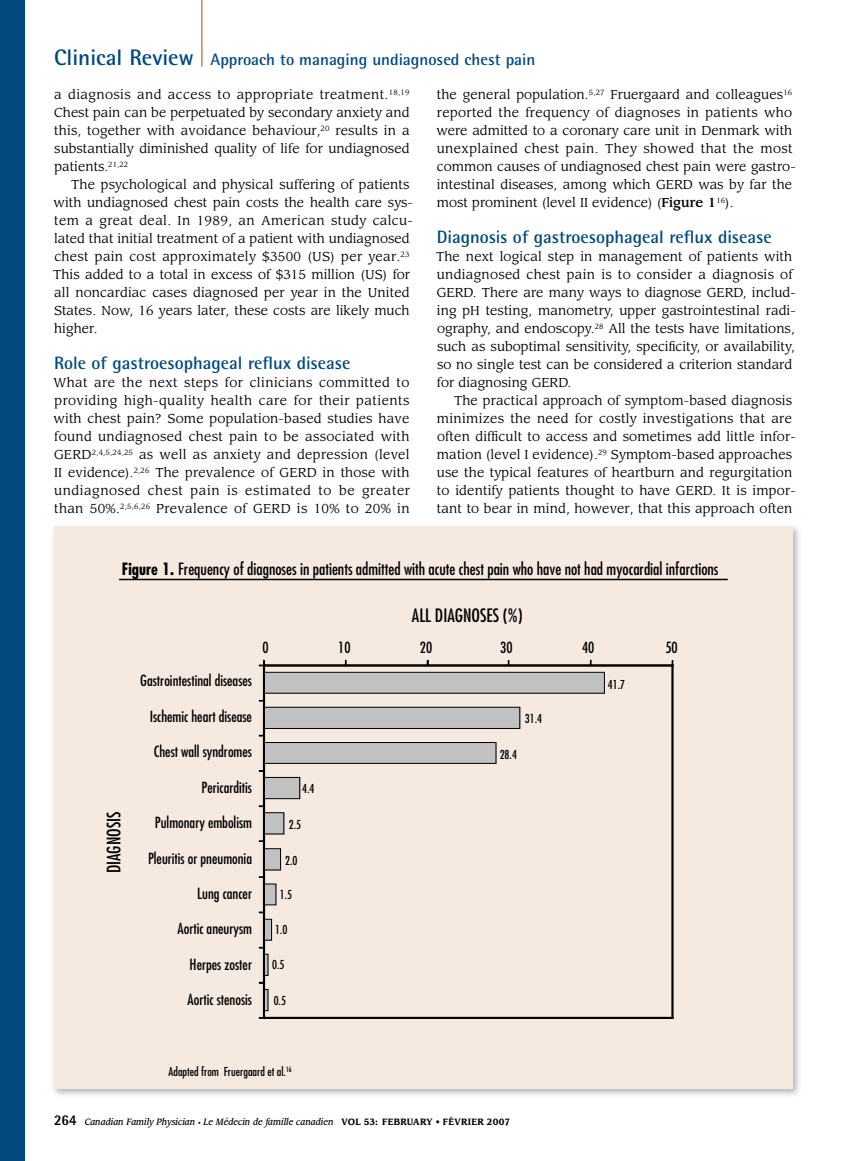
<style>
.page{position:relative;width:851px;height:1161px;background:#fff}
.page>*{position:absolute;margin:0;border:0;box-sizing:border-box;transform-origin:0 0}
.t1{font:700 18px "Rotis Semi Sans Std";color:#004a80}
.t2{font:condensed 18px "Futura";color:#000}
.t3{font:condensed 16.5px "Futura";color:#000}
.t4{font:700 16.5px "Rotis Semi Sans Std";color:#004a80}
.t5{font:condensed 15px "Futura";color:#000}
.t6{font:12.75px/18px "Leawood Std";letter-spacing:.01em;color:#000}
.t7{font:condensed 12px "Futura";color:#000}
.t8{font:italic 500 9px "Leawood Std";color:#000;scale:.9 1}
.s1{font-size:22.5px}
.s2{font-weight:500}
.s3{font-weight:700}
.s4{font-family:"Rotis Semi Sans Std";font-weight:800;font-style:normal;font-size:15px}
.s5{font-style:normal;font-size:6px}
.s6{font-weight:700;font-style:normal}
</style>
<div class="page">
<div style="left:0;top:0;width:24px;height:1161px;background:#004a80"></div>
<hr style="left:201px;top:0;width:1px;height:67px;background:#cb8354">
<div style="left:49px;top:521px;width:754px;height:579px;background:#000;opacity:.3"></div>
<div style="left:54px;top:526px;width:738px;height:563px;background:#f5e9e0"></div>
<svg style="left:259px;top:660px;width:415px;height:359px"></svg>
<hr style="left:119px;top:579px;width:608px;height:1px;background:#000">
<p class="t4" style="left:54px;top:49px;width:483px"><span class="s1">Clinical Review</span> Approach to managing undiagnosed chest pain</p>
<p class="t6" style="left:54px;top:86px;width:357px;text-align:justify">a diagnosis and access to appropriate treatment.<sup>18,19<br></sup>Chest pain can be perpetuated by secondary anxiety and this, together with avoidance behaviour,<sup>20</sup> results in a substantially diminished quality of life for undiagnosed patients.<sup>21,22</sup></p>
<p class="t6" style="left:53px;top:176px;width:361px;text-indent:18px">The psychological and physical suffering of patients with undiagnosed chest pain costs the health care sys&shy;tem a great deal. In 1989, an American study calcu&shy;lated that initial treatment of a patient with undiagnosed chest pain cost approximately $3500 (US) per year.<sup>23<br></sup>This added to a total in excess of $315 million (US) for all noncardiac cases diagnosed per year in the United States. Now, 16 years later, these costs are likely much higher.</p>
<h1 class="t1" style="left:54px;top:352px;width:298px">Role of gastroesophageal reflux disease</h1>
<p class="t6" style="left:53px;top:374px;width:358px;text-align:justify">What are the next steps for clinicians committed to providing high-quality health care for their patients with chest pain? Some population-based studies have found undiagnosed chest pain to be associated with GERD<sup>2,4,5,24,25</sup> as well as anxiety and depression (level II evidence).<sup>2,26</sup> The prevalence of GERD in those with undiagnosed chest pain is estimated to be greater than 50%.<sup>2,5,6,26</sup> Prevalence of GERD is 10% to 20% in</p>
<p class="t6" style="left:436px;top:86px;width:361px">the general population.<sup>5,27</sup> Fruergaard and colleagues<sup>16 </sup>reported the frequency of diagnoses in patients who were admitted to a coronary care unit in Denmark with unexplained chest pain. They showed that the most common causes of undiagnosed chest pain were gastro&shy;intestinal diseases, among which GERD was by far the most prominent (level II evidence) (<span class="s2">Figure 1</span><sup>16</sup>).</p>
<h1 class="t1" style="left:437px;top:226px;width:336px">Diagnosis of gastroesophageal reflux disease</h1>
<p class="t6" style="left:436px;top:248px;width:361px">The next logical step in management of patients with undiagnosed chest pain is to consider a diagnosis of GERD. There are many ways to diagnose GERD, includ&shy;ing pH testing, manometry, upper gastrointestinal radi&shy;ography, and endoscopy.<sup>28</sup> All the tests have limitations, such as suboptimal sensitivity, specificity, or availability, so no single test can be considered a criterion standard for diagnosing GERD.</p>
<p class="t6" style="left:437px;top:392px;width:360px;text-indent:17px">The practical approach of symptom-based diagnosis minimizes the need for costly investigations that are often difficult to access and sometimes add little infor&shy;mation (level I evidence).<sup>29</sup> Symptom-based approaches use the typical features of heartburn and regurgitation to identify patients thought to have GERD. It is impor&shy;tant to bear in mind, however, that this approach often</p>
<p class="t3" style="left:122px;top:559px;width:598px"><span class="s3">Figure 1.</span> Frequency of diagnoses in patients admitted with acute chest pain who have not had myocardial infarctions</p>
<h1 class="t2" style="left:103px;top:873px;width:63px;rotate:-90deg">DIAGNOSIS</h1>
<p class="t5" style="left:140px;top:672px;width:113px">Gastrointestinal diseases</p>
<p class="t5" style="left:150px;top:707px;width:104px">Ischemic heart disease</p>
<p class="t5" style="left:154px;top:743px;width:100px">Chest wall syndromes</p>
<p class="t5" style="left:201px;top:778px;width:52px">Pericarditis</p>
<p class="t5" style="left:155px;top:814px;width:99px">Pulmonary embolism</p>
<p class="t5" style="left:148px;top:849px;width:105px">Pleuritis or pneumonia</p>
<p class="t5" style="left:197px;top:884px;width:56px">Lung cancer</p>
<p class="t5" style="left:177px;top:920px;width:76px">Aortic aneurysm</p>
<p class="t5" style="left:189px;top:955px;width:64px">Herpes zoster</p>
<p class="t5" style="left:187px;top:991px;width:66px">Aortic stenosis</p>
<h1 class="t2" style="left:412px;top:605px;width:112px">ALL DIAGNOSES (%)</h1>
<p class="t5" style="left:262px;top:638px;width:8px">0</p>
<p class="t5" style="left:338px;top:638px;width:14px">10</p>
<p class="t5" style="left:420px;top:638px;width:14px">20</p>
<p class="t5" style="left:500px;top:638px;width:14px">30</p>
<p class="t5" style="left:582px;top:638px;width:14px">40</p>
<p class="t5" style="left:665px;top:638px;width:14px">50</p>
<p class="t7" style="left:607px;top:677px;width:19px">41.7</p>
<p class="t7" style="left:525px;top:712px;width:19px">31.4</p>
<p class="t7" style="left:499px;top:747px;width:19px">28.4</p>
<p class="t7" style="left:302px;top:781px;width:14px">4.4</p>
<p class="t7" style="left:289px;top:818px;width:14px">2.5</p>
<p class="t7" style="left:285px;top:853px;width:14px">2.0</p>
<p class="t7" style="left:280px;top:888px;width:14px">1.5</p>
<p class="t7" style="left:275px;top:922px;width:14px">1.0</p>
<p class="t7" style="left:272px;top:957px;width:14px">0.5</p>
<p class="t7" style="left:274px;top:994px;width:14px">0.5</p>
<p class="t7" style="left:168px;top:1064px;width:125px">Adapted from Fruergaard et al.<sup>16</sup></p>
<p class="t8" style="left:54px;top:1116px;width:508px"><span class="s4">264</span> Canadian Family Physician <span class="s5">•</span> Le Médecin de famille canadien <span class="s6">VOL 53: FEBRUARY • FÉVRIER 2007</span></p>
</div>
